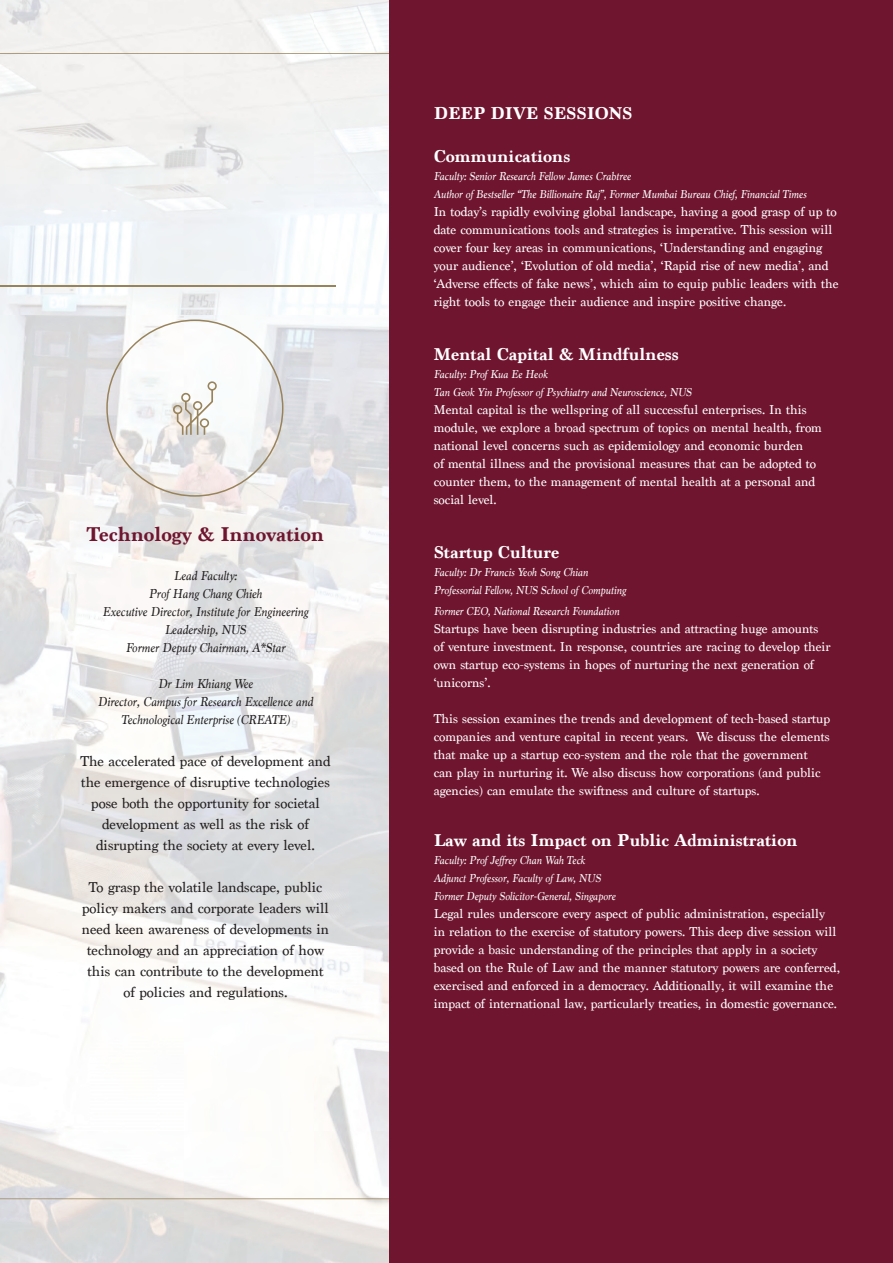
<style>
.page{position:relative;width:893px;height:1263px;background:#fff}
.page>*{position:absolute;margin:0;border:0;box-sizing:border-box;transform-origin:0 0}
.t1{font:700 21px "Marion";color:#6f1530}
.t2{font:700 18px "Marion";color:#fff}
.t3{font:15px/21px "Marion";color:#231f20;text-align:center}
.t4{font:13.5px/18px "Marion";color:#fff}
.t5{font:italic 13.5px/18px "Marion";color:#231f20;text-align:center}
.t6{font:italic 12px/18px "Marion";color:#fff}
</style>
<div class="page">
<img style="left:0;top:0;width:389px;height:1263px">
<svg style="left:0;top:53px;width:389px;height:376px;fill:#f1f3f3"></svg>
<svg style="left:0;top:502px;width:389px;height:697px"></svg>
<hr style="left:0;top:285px;width:336px;height:1px;background:#99835b">
<div style="left:389px;top:0;width:504px;height:1263px;background:#6f1530"></div>
<svg style="left:106px;top:319px;width:177px;height:178px"></svg>
<h1 class="t1" style="left:87px;top:521px;width:239px">Technology &amp; Innovation</h1>
<p class="t5" style="left:103px;top:566px;width:207px">Lead Faculty:<br>Prof Hang Chang Chieh<br>Executive Director, Institute for Engineering<br>Leadership, NUS<br>Former Deputy Chairman, A*Star</p>
<p class="t5" style="left:98px;top:674px;width:217px">Dr Lim Khiang Wee<br>Director, Campus for Research Excellence and<br>Technological Enterprise (CREATE)</p>
<p class="t3" style="left:80px;top:750px;width:252px">The accelerated pace of development and the emergence of disruptive technologies pose both the opportunity for societal development as well as the risk of disrupting the society at every level.</p>
<p class="t3" style="left:82px;top:876px;width:249px">To grasp the volatile landscape, public policy makers and corporate leaders will need keen awareness of developments in technology and an appreciation of how this can contribute to the development of policies and regulations.</p>
<h2 class="t2" style="left:434px;top:102px;width:200px">DEEP DIVE SESSIONS</h2>
<h2 class="t2" style="left:434px;top:146px;width:138px">Communications</h2>
<p class="t6" style="left:434px;top:167px;width:374px">Faculty: Senior Research Fellow James Crabtree<br>Author of Bestseller “The Billionaire Raj”, Former Mumbai Bureau Chief, Financial Times</p>
<p class="t4" style="left:434px;top:203px;width:406px">In today’s rapidly evolving global landscape, having a good grasp of up to date communications tools and strategies is imperative. This session will cover four key areas in communications, ‘Understanding and engaging your audience’, ‘Evolution of old media’, ‘Rapid rise of new media’, and ‘Adverse effects of fake news’, which aim to equip public leaders with the right tools to engage their audience and inspire positive change.</p>
<h2 class="t2" style="left:434px;top:344px;width:246px">Mental Capital &amp; Mindfulness</h2>
<p class="t6" style="left:434px;top:365px;width:259px">Faculty: Prof Kua Ee Heok<br>Tan Geok Yin Professor of Psychiatry and Neuroscience, NUS</p>
<p class="t4" style="left:434px;top:401px;width:390px">Mental capital is the wellspring of all successful enterprises. In this module, we explore a broad spectrum of topics on mental health, from national level concerns such as epidemiology and economic burden<br>of mental illness and the provisional measures that can be adopted to counter them, to the management of mental health at a personal and social level.</p>
<h2 class="t2" style="left:434px;top:542px;width:127px">Startup Culture</h2>
<p class="t6" style="left:434px;top:563px;width:194px">Faculty: Dr Francis Yeoh Song Chian<br>Professorial Fellow, NUS School of Computing</p>
<p class="t6" style="left:434px;top:602px;width:187px">Former CEO, National Research Foundation</p>
<p class="t4" style="left:434px;top:620px;width:398px">Startups have been disrupting industries and attracting huge amounts of venture investment. In response, countries are racing to develop their own startup eco-systems in hopes of nurturing the next generation of ‘unicorns’.</p>
<p class="t4" style="left:434px;top:710px;width:398px">This session examines the trends and development of tech-based startup companies and venture capital in recent years. We discuss the elements that make up a startup eco-system and the role that the government<br>can play in nurturing it. We also discuss how corporations (and public agencies) can emulate the swiftness and culture of startups.</p>
<h2 class="t2" style="left:434px;top:830px;width:365px">Law and its Impact on Public Administration</h2>
<p class="t6" style="left:434px;top:851px;width:184px">Faculty: Prof Jeffrey Chan Wah Teck<br>Adjunct Professor, Faculty of Law, NUS<br>Former Deputy Solicitor-General, Singapore</p>
<p class="t4" style="left:434px;top:905px;width:408px">Legal rules underscore every aspect of public administration, especially<br>in relation to the exercise of statutory powers. This deep dive session will provide a basic understanding of the principles that apply in a society based on the Rule of Law and the manner statutory powers are conferred, exercised and enforced in a democracy. Additionally, it will examine the impact of international law, particularly treaties, in domestic governance.</p>
</div>
